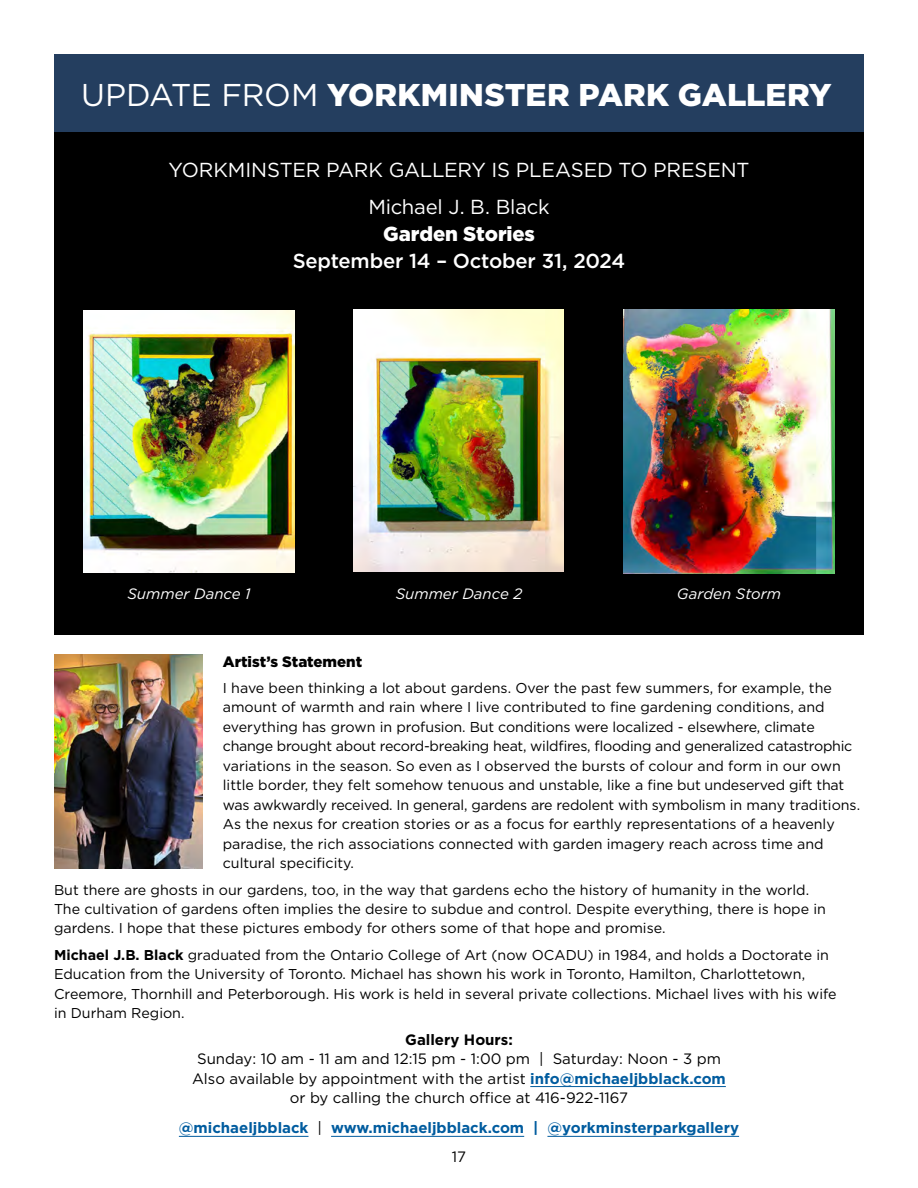
<style>
.page{position:relative;width:918px;height:1188px;background:#fff}
.page>*{position:absolute;margin:0;border:0;box-sizing:border-box;transform-origin:0 0}
.t1{font:900 31.5px "Gotham";color:#fff}
.t2{font:20.25px/37.8px "Gotham";letter-spacing:-.01em;color:#fff;text-align:center}
.t3{font:500 20.25px "Gotham";letter-spacing:-.01em;color:#fff}
.t4{font:900 20.25px "Gotham";letter-spacing:-.01em;color:#fff}
.t5{font:15px/19.5px "Gotham";color:#000;text-align:center}
.t6{font:700 15px "Gotham";color:#005c9f}
.t7{font:italic 15px "Gotham";color:#fff}
.t8{font:900 15px "Gotham";color:#000}
.t9{font:700 15px "Gotham";color:#000}
.t10{font:14.25px/19.5px "Gotham";color:#000}
.s1{font-weight:400}
.s2{font-weight:700}
.s3{font-weight:700;color:#005c9f}
.s4{font-weight:400;color:#000}
</style>
<div class="page">
<div style="left:54px;top:130px;width:810px;height:504px;background:#000"></div>
<div style="left:54px;top:54px;width:810px;height:77px;background:#243e5f"></div>
<hr style="left:530px;top:1086px;width:196px;height:1px;background:#005c9f">
<hr style="left:179px;top:1136px;width:130px;height:1px;background:#005c9f">
<hr style="left:331px;top:1136px;width:193px;height:1px;background:#005c9f">
<hr style="left:547px;top:1136px;width:192px;height:1px;background:#005c9f">
<img style="left:84px;top:310px;width:210px;height:262px">
<img style="left:354px;top:310px;width:210px;height:262px">
<img style="left:624px;top:310px;width:210px;height:263px">
<img style="left:54px;top:655px;width:149px;height:213px">
<h1 class="t1" style="left:81px;top:73px;width:752px"><span class="s1">UPDATE FROM</span> YORKMINSTER PARK GALLERY</h1>
<h2 class="t2" style="left:169px;top:150px;width:582px">YORKMINSTER PARK GALLERY IS PLEASED TO PRESENT<br>Michael J. B. Black</h2>
<h2 class="t4" style="left:383px;top:220px;width:153px">Garden Stories</h2>
<h2 class="t3" style="left:293px;top:248px;width:334px">September 14 – October 31, 2024</h2>
<p class="t7" style="left:127px;top:584px;width:125px">Summer Dance 1</p>
<p class="t7" style="left:396px;top:584px;width:128px">Summer Dance 2</p>
<p class="t7" style="left:677px;top:584px;width:106px">Garden Storm</p>
<p class="t8" style="left:223px;top:651px;width:141px">Artist’s Statement</p>
<p class="t10" style="left:223px;top:678px;width:639px">I have been thinking a lot about gardens. Over the past few summers, for example, the amount of warmth and rain where I live contributed to fine gardening conditions, and everything has grown in profusion. But conditions were localized - elsewhere, climate change brought about record-breaking heat, wildfires, flooding and generalized catastrophic variations in the season. So even as I observed the bursts of colour and form in our own little border, they felt somehow tenuous and unstable, like a fine but undeserved gift that was awkwardly received. In general, gardens are redolent with symbolism in many traditions.<br>As the nexus for creation stories or as a focus for earthly representations of a heavenly paradise, the rich associations connected with garden imagery reach across time and cultural specificity.</p>
<p class="t10" style="left:54px;top:879px;width:774px">But there are ghosts in our gardens, too, in the way that gardens echo the history of humanity in the world.<br>The cultivation of gardens often implies the desire to subdue and control. Despite everything, there is hope in gardens. I hope that these pictures embody for others some of that hope and promise.</p>
<p class="t10" style="left:54px;top:945px;width:784px"><span class="s2">Michael J.B. Black</span> graduated from the Ontario College of Art (now OCADU) in 1984, and holds a Doctorate in Education from the University of Toronto. Michael has shown his work in Toronto, Hamilton, Charlottetown, Creemore, Thornhill and Peterborough. His work is held in several private collections. Michael lives with his wife in Durham Region.</p>
<p class="t9" style="left:405px;top:1029px;width:109px">Gallery Hours:</p>
<p class="t5" style="left:192px;top:1049px;width:535px">Sunday: 10 am - 11 am and 12:15 pm - 1:00 pm | Saturday: Noon - 3 pm<br>Also available by appointment with the artist <span class="s3">info@michaeljbblack.com </span>or by calling the church office at 416-922-1167</p>
<p class="t6" style="left:179px;top:1118px;width:562px">@michaeljbblack <span class="s4">|</span> www.michaeljbblack.com | @yorkminsterparkgallery</p>
<p class="t5" style="left:452px;top:1147px;width:16px">17</p>
</div>
